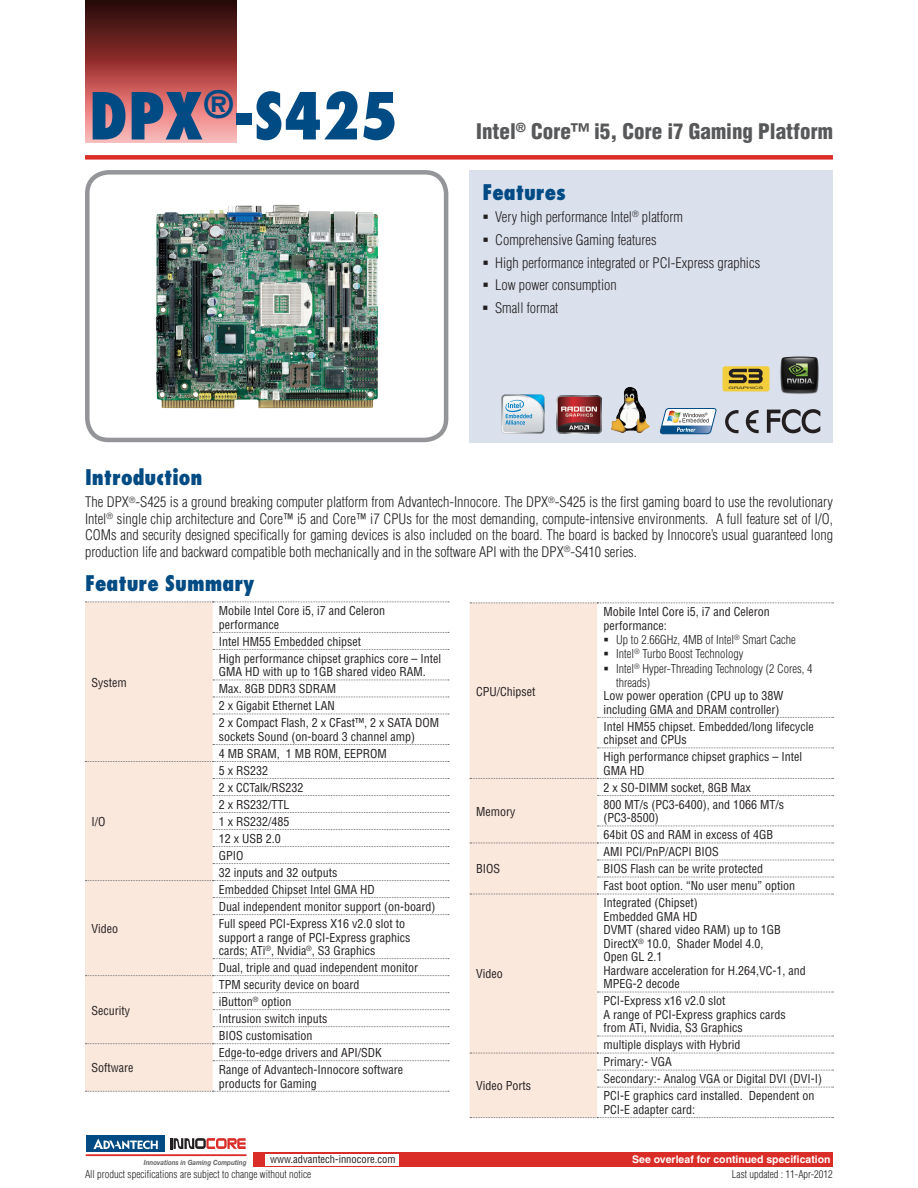
<style>
.page{position:relative;width:918px;height:1188px;background:#fff}
.page>*{position:absolute;margin:0;border:0;box-sizing:border-box;transform-origin:0 0}
.t1{font:800 condensed 63px "Futura";color:#004b84}
.t2{font:800 condensed 21px "Futura";color:#004b84}
.t3{font:900 condensed 21px "Helvetica";color:#57585a}
.t4{font:300 condensed 14.25px/22.8px "Helvetica";color:#231f20;text-align:justify}
.t5{font:condensed 12px/17px "Helvetica";color:#231f20}
.t6{font:300 condensed 12px/14.2px "Helvetica";color:#231f20}
.t7{font:300 condensed 10.5px "Helvetica";color:#231f20}
.t8{font:700 10.5px "Helvetica";color:#fff}
.t9{font:condensed 10.5px "Helvetica";color:#231f20}
.t10{font:italic 700 7.2px "Helvetica Neue";color:#636366;scale:.88 1}
.t11{font:3.3px "Helvetica Neue";color:#231f20;scale:2.02 1}
</style>
<div class="page">
<svg style="left:85px;top:0;width:151px;height:143px;background:#a04e4d"></svg>
<div style="left:85px;top:155px;width:748px;height:5px;background:#da2d28"></div>
<div style="left:86px;top:1135px;width:79px;height:16px;background:#004b84"></div>
<svg style="left:93px;top:1138px;width:65px;height:11px"></svg>
<hr style="left:86px;top:1154px;width:161px;height:2px;background:#da2d28">
<svg style="left:170px;top:1138px;width:76px;height:11px"></svg>
<div style="left:254px;top:1153px;width:579px;height:14px;background:#da2d28"></div>
<div style="left:266px;top:1154px;width:133px;height:12px;background:#fff"></div>
<div style="left:470px;top:170px;width:363px;height:272px;background:#dae1ed"></div>
<div style="left:85px;top:170px;width:363px;height:272px;border:4px solid #939598;border-radius:21px"></div>
<div style="left:85px;top:603px;width:128px;height:488px;background:#fae8dd"></div>
<svg style="left:85px;top:602px;width:364px;height:1px"></svg>
<svg style="left:213px;top:632px;width:236px;height:1px"></svg>
<svg style="left:213px;top:649px;width:236px;height:1px"></svg>
<svg style="left:213px;top:680px;width:236px;height:1px"></svg>
<svg style="left:213px;top:697px;width:236px;height:1px"></svg>
<svg style="left:213px;top:714px;width:236px;height:1px"></svg>
<svg style="left:213px;top:744px;width:236px;height:1px"></svg>
<svg style="left:85px;top:761px;width:364px;height:1px"></svg>
<svg style="left:213px;top:778px;width:236px;height:1px"></svg>
<svg style="left:213px;top:795px;width:236px;height:1px"></svg>
<svg style="left:213px;top:812px;width:236px;height:1px"></svg>
<svg style="left:213px;top:829px;width:236px;height:1px"></svg>
<svg style="left:213px;top:846px;width:236px;height:1px"></svg>
<svg style="left:213px;top:863px;width:236px;height:1px"></svg>
<svg style="left:85px;top:880px;width:364px;height:1px"></svg>
<svg style="left:213px;top:897px;width:236px;height:1px"></svg>
<svg style="left:213px;top:914px;width:236px;height:1px"></svg>
<svg style="left:213px;top:958px;width:236px;height:1px"></svg>
<svg style="left:85px;top:975px;width:364px;height:1px"></svg>
<svg style="left:213px;top:992px;width:236px;height:1px"></svg>
<svg style="left:213px;top:1009px;width:236px;height:1px"></svg>
<svg style="left:213px;top:1026px;width:236px;height:1px"></svg>
<svg style="left:85px;top:1043px;width:364px;height:1px"></svg>
<svg style="left:213px;top:1060px;width:236px;height:1px"></svg>
<svg style="left:85px;top:1091px;width:364px;height:1px"></svg>
<div style="left:470px;top:604px;width:127px;height:513px;background:#fae8dd"></div>
<svg style="left:470px;top:603px;width:364px;height:1px"></svg>
<svg style="left:598px;top:717px;width:236px;height:1px"></svg>
<svg style="left:598px;top:748px;width:236px;height:1px"></svg>
<svg style="left:470px;top:778px;width:364px;height:1px"></svg>
<svg style="left:598px;top:795px;width:236px;height:1px"></svg>
<svg style="left:598px;top:826px;width:236px;height:1px"></svg>
<svg style="left:470px;top:843px;width:364px;height:1px"></svg>
<svg style="left:598px;top:860px;width:236px;height:1px"></svg>
<svg style="left:598px;top:877px;width:236px;height:1px"></svg>
<svg style="left:470px;top:894px;width:364px;height:1px"></svg>
<svg style="left:598px;top:992px;width:236px;height:1px"></svg>
<svg style="left:598px;top:1036px;width:236px;height:1px"></svg>
<svg style="left:470px;top:1053px;width:364px;height:1px"></svg>
<svg style="left:598px;top:1070px;width:236px;height:1px"></svg>
<svg style="left:598px;top:1087px;width:236px;height:1px"></svg>
<svg style="left:470px;top:1117px;width:364px;height:1px"></svg>
<img style="left:611px;top:387px;width:39px;height:46px">
<svg style="left:725px;top:410px;width:14px;height:23px"></svg>
<svg style="left:746px;top:410px;width:13px;height:24px"></svg>
<svg style="left:766px;top:409px;width:55px;height:25px"></svg>
<svg style="left:660px;top:408px;width:57px;height:26px"></svg>
<img style="left:780px;top:356px;width:39px;height:38px">
<div style="left:723px;top:366px;width:46px;height:25px;background:#f2cd3c;border-radius:2px"></div>
<svg style="left:729px;top:369px;width:34px;height:14px"></svg>
<svg style="left:501px;top:394px;width:44px;height:40px"></svg>
<img style="left:556px;top:395px;width:46px;height:39px">
<img style="left:156px;top:205px;width:223px;height:203px">
<h1 class="t1" style="left:89px;top:76px;width:311px">DPX<sup>®</sup>-S425</h1>
<h2 class="t3" style="left:476px;top:119px;width:358px">Intel<sup>®</sup> Core™ i5, Core i7 Gaming Platform</h2>
<h2 class="t2" style="left:482px;top:178px;width:85px">Features</h2>
<p class="t4" style="left:495px;top:205px;width:267px;text-align:left">Very high performance Intel<sup>®</sup> platform<br>Comprehensive Gaming features<br>High performance integrated or PCI-Express graphics<br>Low power consumption<br>Small format</p>
<p class="t11" style="left:729px;top:385px;width:19px">GRAPHICS</p>
<h2 class="t2" style="left:85px;top:463px;width:119px">Introduction</h2>
<p class="t4" style="left:85px;top:494px;width:750px;line-height:16.5px">The DPX<sup>®</sup>-S425 is a ground breaking computer platform from Advantech-Innocore. The DPX<sup>®</sup>-S425 is the first gaming board to use the revolutionary Intel<sup>®</sup> single chip architecture and Core™ i5 and Core™ i7 CPUs for the most demanding, compute-intensive environments. A full feature set of I/O, COMs and security designed specifically for gaming devices is also included on the board. The board is backed by Innocore’s usual guaranteed long production life and backward compatible both mechanically and in the software API with the DPX<sup>®</sup>-S410 series.</p>
<h2 class="t2" style="left:85px;top:570px;width:171px">Feature Summary</h2>
<p class="t5" style="left:91px;top:674px;width:37px">System</p>
<p class="t5" style="left:91px;top:813px;width:16px">I/O</p>
<p class="t5" style="left:91px;top:920px;width:28px">Video</p>
<p class="t5" style="left:91px;top:1002px;width:40px">Security</p>
<p class="t5" style="left:91px;top:1059px;width:43px">Software</p>
<p class="t5" style="left:219px;top:604px;width:168px;line-height:13.5px">Mobile Intel Core i5, i7 and Celeron performance</p>
<p class="t5" style="left:219px;top:633px;width:224px">Intel HM55 Embedded chipset<br>High performance chipset graphics core – Intel</p>
<p class="t5" style="left:219px;top:663px;width:222px">GMA HD with up to 1GB shared video RAM.<br>Max. 8GB DDR3 SDRAM<br>2 x Gigabit Ethernet LAN<br>2 x Compact Flash, 2 x CFast™, 2 x SATA DOM</p>
<p class="t5" style="left:219px;top:728px;width:198px">sockets Sound (on-board 3 channel amp)<br>4 MB SRAM, 1 MB ROM, EEPROM</p>
<p class="t5" style="left:219px;top:762px;width:120px">5 x RS232<br>2 x CCTalk/RS232<br>2 x RS232/TTL<br>1 x RS232/485<br>12 x USB 2.0<br>GPIO<br>32 inputs and 32 outputs</p>
<p class="t5" style="left:219px;top:881px;width:218px">Embedded Chipset Intel GMA HD<br>Dual independent monitor support (on-board)<br>Full speed PCI-Express X16 v2.0 slot to</p>
<p class="t5" style="left:219px;top:930px;width:193px;line-height:13.5px">support a range of PCI-Express graphics cards; ATi<sup>®</sup>, Nvidia<sup>®</sup>, S3 Graphics</p>
<p class="t5" style="left:219px;top:959px;width:201px">Dual, triple and quad independent monitor</p>
<p class="t5" style="left:219px;top:976px;width:142px">TPM security device on board iButton<sup>®</sup> option<br>Intrusion switch inputs<br>BIOS customisation</p>
<p class="t5" style="left:219px;top:1044px;width:186px">Edge-to-edge drivers and API/SDK<br>Range of Advantech-Innocore software</p>
<p class="t5" style="left:219px;top:1075px;width:99px">products for Gaming</p>
<p class="t9" style="left:270px;top:1153px;width:127px">www.advantech-innocore.com</p>
<p class="t10" style="left:144px;top:1158px;width:118px">Innovations in Gaming Computing</p>
<p class="t7" style="left:85px;top:1168px;width:228px">All product specifications are subject to change without notice</p>
<p class="t5" style="left:476px;top:682px;width:61px">CPU/Chipset</p>
<p class="t5" style="left:476px;top:803px;width:41px">Memory</p>
<p class="t5" style="left:476px;top:860px;width:26px">BIOS</p>
<p class="t5" style="left:476px;top:965px;width:28px">Video</p>
<p class="t5" style="left:476px;top:1077px;width:56px">Video Ports</p>
<p class="t5" style="left:604px;top:605px;width:168px;line-height:13.5px">Mobile Intel Core i5, i7 and Celeron performance:</p>
<p class="t6" style="left:616px;top:632px;width:198px">Up to 2.66GHz, 4MB of Intel<sup>®</sup> Smart Cache<br>Intel<sup>®</sup> Turbo Boost Technology<br>Intel<sup>®</sup> Hyper-Threading Technology (2 Cores, 4 threads)</p>
<p class="t5" style="left:604px;top:689px;width:181px;line-height:13.5px">Low power operation (CPU up to 38W including GMA and DRAM controller)</p>
<p class="t5" style="left:604px;top:719px;width:212px;line-height:13.5px">Intel HM55 chipset. Embedded/long lifecycle chipset and CPUs</p>
<p class="t5" style="left:604px;top:750px;width:200px;line-height:13.5px">High performance chipset graphics – Intel<br>GMA HD</p>
<p class="t5" style="left:604px;top:779px;width:182px">2 x SO-DIMM socket, 8GB Max<br>800 MT/s (PC3-6400), and 1066 MT/s</p>
<p class="t5" style="left:604px;top:809px;width:171px">(PC3-8500)<br>64bit OS and RAM in excess of 4GB</p>
<p class="t5" style="left:604px;top:843px;width:193px">AMI PCI/PnP/ACPI BIOS<br>BIOS Flash can be write protected<br>Fast boot option. “No user menu” option</p>
<p class="t5" style="left:604px;top:896px;width:204px;line-height:13.5px">Integrated (Chipset)<br>Embedded GMA HD<br>DVMT (shared video RAM) up to 1GB<br>DirectX<sup>®</sup> 10.0, Shader Model 4.0,<br>Open GL 2.1<br>Hardware acceleration for H.264,VC-1, and<br>MPEG-2 decode</p>
<p class="t5" style="left:604px;top:994px;width:184px;line-height:13.5px">PCI-Express x16 v2.0 slot<br>A range of PCI-Express graphics cards from ATi, Nvidia, S3 Graphics</p>
<p class="t5" style="left:604px;top:1036px;width:138px">multiple displays with Hybrid</p>
<p class="t5" style="left:604px;top:1053px;width:220px">Primary:- VGA<br>Secondary:- Analog VGA or Digital DVI (DVI-I)<br>PCI-E graphics card installed. Dependent on</p>
<p class="t5" style="left:604px;top:1101px;width:93px">PCI-E adapter card:</p>
<p class="t8" style="left:632px;top:1152px;width:200px">See overleaf for continued specification</p>
<p class="t7" style="left:732px;top:1168px;width:103px">Last updated : 11-Apr-2012</p>
</div>
